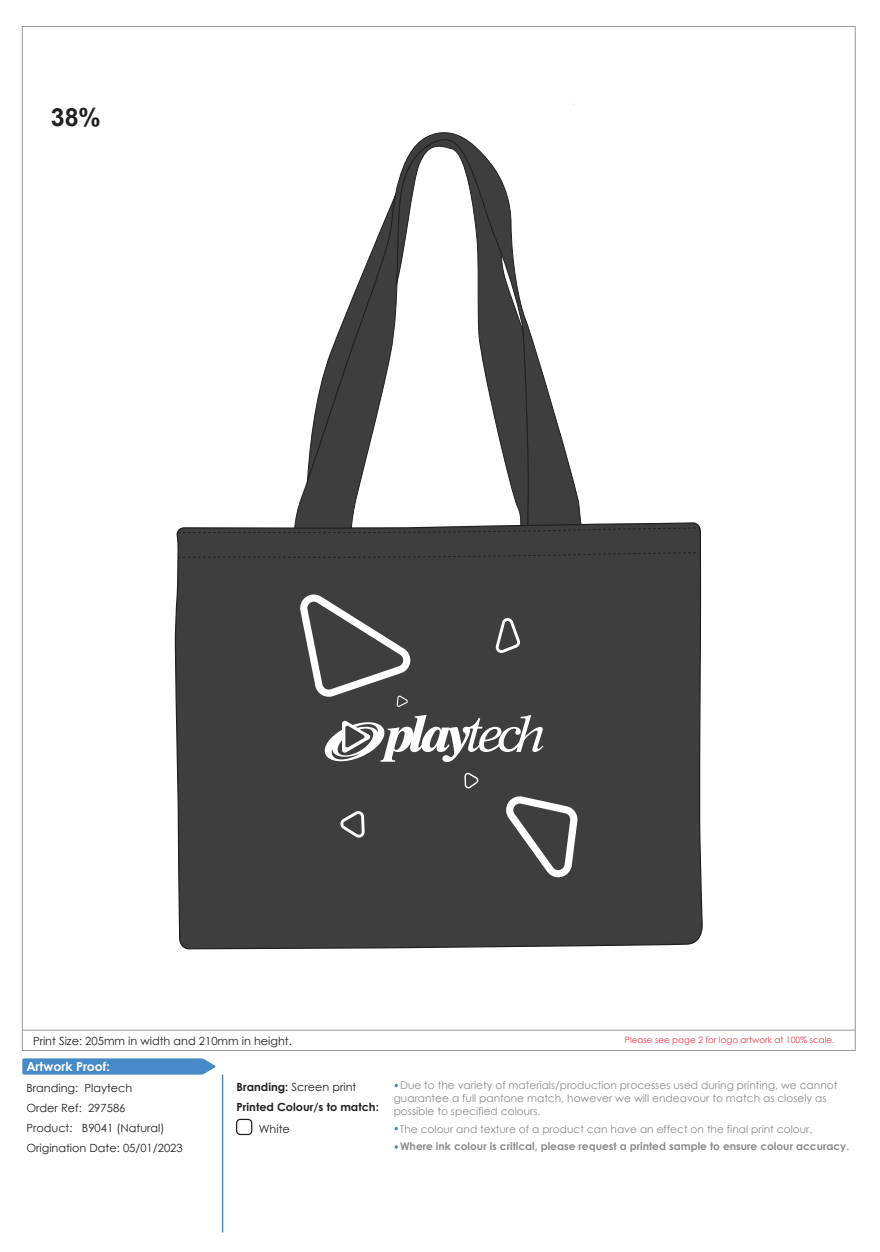
<style>
.page{position:relative;width:880px;height:1252px;background:#fff}
.page>*{position:absolute;margin:0;border:0;box-sizing:border-box;transform-origin:0 0}
.t1{font:700 25px "Arial";color:#231f20}
.t2{font:700 12.5px "Century Gothic Pro";color:#fff}
.t3{font:11.25px/20px "Century Gothic";color:#231f20}
.t4{font:700 11.25px "Century Gothic Pro";color:#231f20}
.t5{font:10.62px/12.8px "Century Gothic";color:#8b8a8d}
.t6{font:700 10.62px "Century Gothic Pro";color:#8b8a8d}
.t7{font:8.75px "Century Gothic";color:#ee354b}
.s1{font-family:"Century Gothic Pro";font-weight:700}
</style>
<div class="page">
<hr style="left:23px;top:1030px;width:832px;height:1px;background:#9a9899">
<svg style="left:22px;top:1058px;width:194px;height:17px;background:#5593cc"></svg>
<hr style="left:222px;top:1075px;width:1px;height:157px;background:#478ac8">
<svg style="left:394px;top:1084px;width:4px;height:3px"></svg>
<svg style="left:394px;top:1127px;width:4px;height:3px"></svg>
<svg style="left:394px;top:1145px;width:4px;height:4px"></svg>
<div style="left:236px;top:1141px;width:16px;height:16px;border:1px solid #fff;border-radius:4px"></div>
<div style="left:236px;top:1119px;width:16px;height:16px;border:1px solid #231f20;border-radius:4px"></div>
<div style="left:175px;top:523px;width:528px;height:427px;background:#3e3e3f"></div>
<svg style="left:177px;top:552px;width:522px;height:6px;background:#3b3b3c"></svg>
<svg style="left:177px;top:527px;width:522px;height:7px;background:#3d3c3d"></svg>
<svg style="left:294px;top:132px;width:288px;height:397px"></svg>
<svg style="left:306px;top:139px;width:223px;height:387px"></svg>
<svg style="left:322px;top:715px;width:221px;height:49px"></svg>
<svg style="left:505px;top:795px;width:73px;height:82px"></svg>
<svg style="left:340px;top:811px;width:25px;height:27px"></svg>
<svg style="left:464px;top:773px;width:14px;height:15px"></svg>
<svg style="left:299px;top:594px;width:112px;height:113px"></svg>
<svg style="left:495px;top:618px;width:26px;height:35px"></svg>
<h1 class="t1" style="left:51px;top:101px;width:52px">38%</h1>
<p class="t3" style="left:33px;top:1031px;width:260px">Print Size: 205mm in width and 210mm in height.</p>
<p class="t7" style="left:625px;top:1035px;width:211px">Please see page 2 for logo artwork at 100% scale.</p>
<p class="t2" style="left:26px;top:1058px;width:85px">Artwork Proof:</p>
<p class="t3" style="left:26px;top:1077px;width:158px">Branding: Playtech<br>Order Ref: 297586<br>Product: B9041 (Natural)<br>Origination Date: 05/01/2023</p>
<p class="t5" style="left:394px;top:1079px;width:445px;text-indent:6px">Due to the variety of materials/production processes used during printing, we cannot guarantee a full pantone match, however we will endeavour to match as closely as possible to specified colours.</p>
<p class="t3" style="left:237px;top:1076px;width:121px"><span class="s1">Branding:</span> Screen print</p>
<p class="t4" style="left:237px;top:1099px;width:144px">Printed Colour/s to match:</p>
<p class="t3" style="left:259px;top:1118px;width:33px">White</p>
<p class="t5" style="left:400px;top:1122px;width:414px">The colour and texture of a product can have an effect on the final print colour.</p>
<p class="t6" style="left:400px;top:1140px;width:451px">Where ink colour is critical, please request a printed sample to ensure colour accuracy.</p>
</div>
